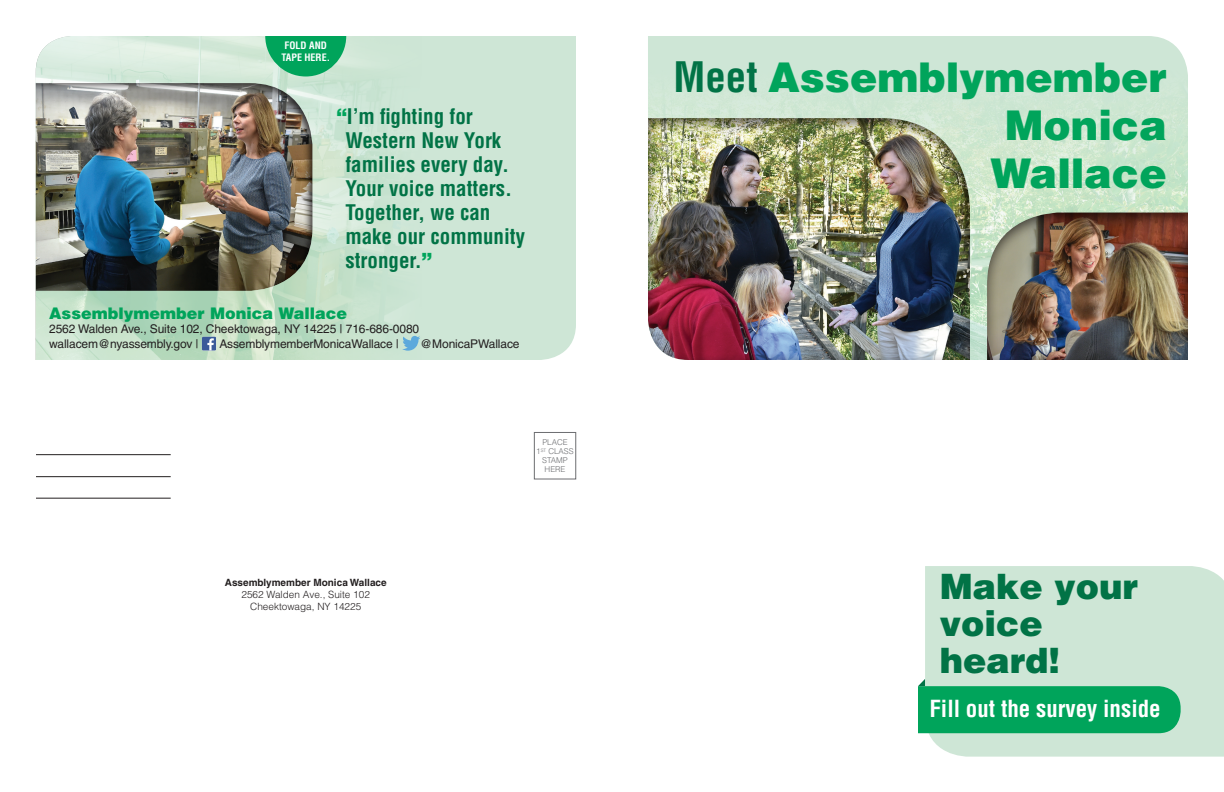
<style>
.page{position:relative;width:1224px;height:792px;background:#fff}
.page>*{position:absolute;margin:0;border:0;box-sizing:border-box;transform-origin:0 0}
.t1{font:900 41px/48px "Helvetica";color:#00a45b;text-align:right}
.t2{font:900 35px/37.1px "Helvetica";color:#017346}
.t3{font:700 condensed 23px "Helvetica";color:#fff}
.t4{font:700 condensed 21px/24px "Helvetica";color:#017346}
.t5{font:900 16px "Helvetica";color:#00a45b}
.t6{font:12px "Helvetica";letter-spacing:-.01em;color:#231f20}
.t7{font:300 10px "Helvetica";color:#231f20}
.t8{font:700 10px "Helvetica";color:#231f20}
.t9{font:700 condensed 10px/12px "Helvetica";color:#fff;text-align:center}
.t10{font:300 8px "Helvetica";color:#6c6d70}
.s1{font-weight:900;font-stretch:normal;color:#00a45b}
.s2{font-weight:700;font-stretch:condensed;color:#017346}
</style>
<div class="page">
<div style="left:422px;top:36px;width:154px;height:324px;background:#cee6d6"></div>
<img style="left:36px;top:36px;width:386px;height:324px">
<div style="left:648px;top:36px;width:539px;height:32px;background:#cee6d6"></div>
<img style="left:648px;top:68px;width:540px;height:292px">
<div style="left:648px;top:117px;width:323px;height:243px;background:#231f20;opacity:.75"></div>
<hr style="left:36px;top:454px;width:135px;height:1px;background:#231f20">
<hr style="left:36px;top:476px;width:135px;height:1px;background:#231f20">
<hr style="left:36px;top:498px;width:135px;height:1px;background:#231f20">
<div style="left:534px;top:432px;width:42px;height:47px;border:1px solid #6c6d70"></div>
<div style="left:925px;top:566px;width:299px;height:191px;background:#cee6d6"></div>
<svg style="left:265px;top:36px;width:81px;height:40px;background:#2bb274"></svg>
<div style="left:987px;top:212px;width:202px;height:148px;background:#231f20;opacity:.75"></div>
<div style="left:35px;top:82px;width:279px;height:210px;background:#231f20;opacity:.75"></div>
<svg style="left:202px;top:337px;width:14px;height:14px"></svg>
<svg style="left:402px;top:336px;width:18px;height:15px"></svg>
<svg style="left:918px;top:679px;width:263px;height:54px;background:#1ead6d"></svg>
<p class="t9" style="left:281px;top:39px;width:50px">FOLD AND<br>TAPE HERE.</p>
<p class="t4" style="left:345px;top:104px;width:181px;text-indent:-9px"><span class="s1">“</span>I’m fighting for<br>Western New York families every day.<br>Your voice matters.<br>Together, we can make our community stronger.<span class="s1">”</span></p>
<p class="t5" style="left:49px;top:303px;width:300px">Assemblymember Monica Wallace</p>
<p class="t6" style="left:49px;top:322px;width:372px">2562 Walden Ave., Suite 102, Cheektowaga, NY 14225 | 716-686-0080</p>
<p class="t6" style="left:49px;top:336px;width:151px">wallacem@nyassembly.gov |</p>
<p class="t6" style="left:219px;top:336px;width:181px">AssemblymemberMonicaWallace |</p>
<p class="t6" style="left:420px;top:336px;width:101px">@MonicaPWallace</p>
<p class="t10" style="left:542px;top:438px;width:27px">PLACE</p>
<p class="t10" style="left:536px;top:447px;width:39px">1<sup>ST</sup> CLASS</p>
<p class="t10" style="left:542px;top:456px;width:27px">STAMP</p>
<p class="t10" style="left:545px;top:465px;width:22px">HERE</p>
<p class="t8" style="left:225px;top:577px;width:163px">Assemblymember Monica Wallace</p>
<p class="t7" style="left:242px;top:589px;width:130px">2562 Walden Ave., Suite 102</p>
<p class="t7" style="left:250px;top:601px;width:113px">Cheektowaga, NY 14225</p>
<p class="t1" style="left:673px;top:52px;width:495px"><span class="s2">Meet</span> Assemblymember<br>Monica<br>Wallace</p>
<p class="t2" style="left:940px;top:567px;width:200px">Make your voice heard!</p>
<p class="t3" style="left:929px;top:694px;width:233px">Fill out the survey inside</p>
</div>
